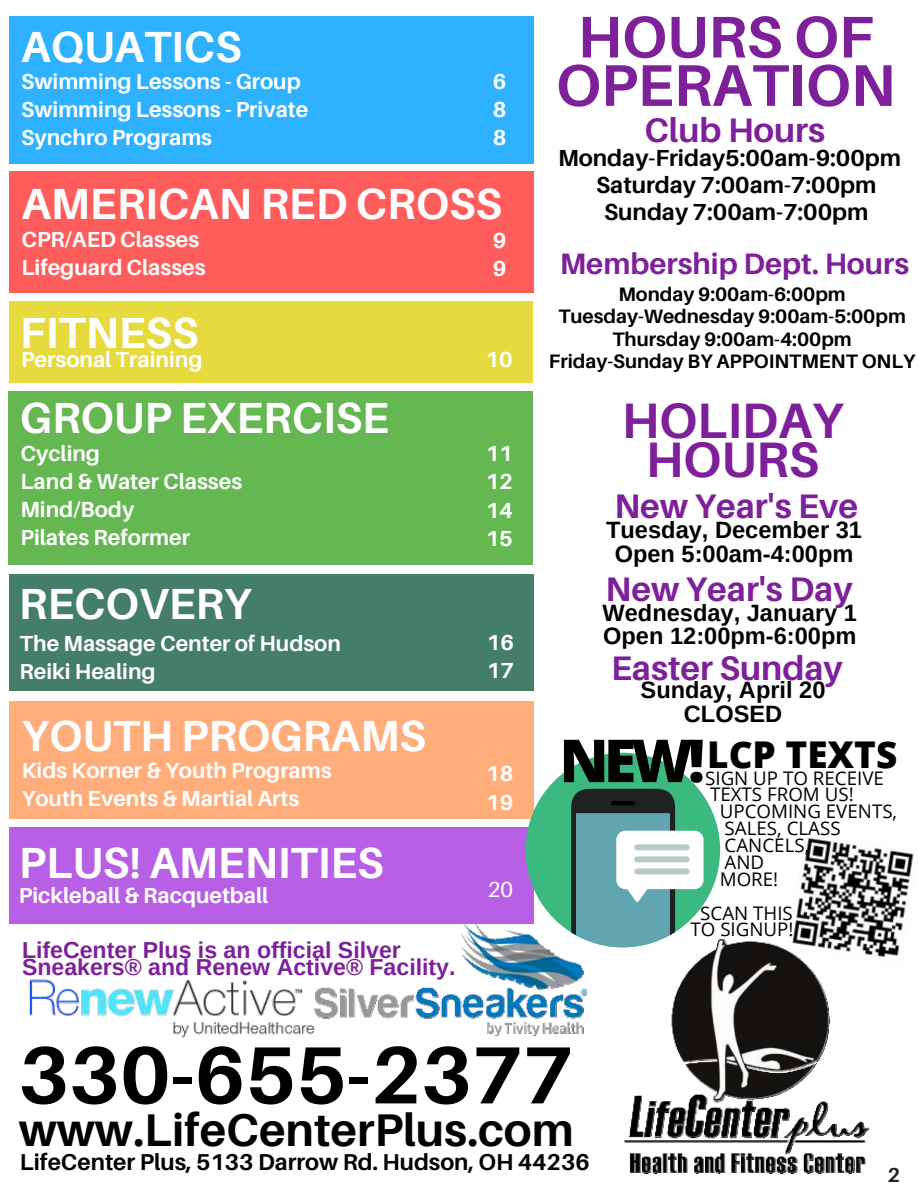
<style>
.page{position:relative;width:918px;height:1188px;background:#fff}
.page>*{position:absolute;margin:0;border:0;box-sizing:border-box;transform-origin:0 0}
.t1{font:700 81.15px "Aileron";color:#000}
.t2{font:800 59.25px "Open Sans";color:#000}
.t3{font:700 58.8px/48.3px "Aileron";color:#7d209a;text-align:center}
.t4{font:700 49.8px/39.3px "Aileron";color:#7d209a;text-align:center}
.t5{font:700 45.9px "Aileron";color:#000}
.t6{font:700 43.65px "Aileron";color:#fff}
.t7{font:800 36.9px "Open Sans";color:#000}
.t8{font:700 34.05px "Aileron";color:#7d209a}
.t9{font:700 29.55px "Aileron";color:#7d209a}
.t10{font:700 23.55px/23.7px "Arimo";color:#000;text-align:center}
.t11{font:700 23.25px/27px "Aileron";color:#000;text-align:center}
.t12{font:700 23.1px/17.4px "Arimo";color:#7d209a}
.t13{font:700 22.95px "Aileron";color:#000}
.t14{font:700 21.75px/28.2px "Aileron";color:#fff}
.t15{font:21.75px "Aileron";color:#fff}
.t16{font:700 20.25px "Aileron";color:#222}
.t17{font:700 19.5px/22.5px "Aileron";color:#000;text-align:center}
.t18{font:18.75px/16.8px "Open Sans";color:#000;text-align:center}
</style>
<div class="page">
<img style="left:335px;top:923px;width:252px;height:112px">
<img style="left:9px;top:923px;width:326px;height:115px">
<div style="left:9px;top:16px;width:524px;height:147px;background:#2eb2ff"></div>
<div style="left:9px;top:172px;width:524px;height:120px;background:#ff5c5c"></div>
<img style="left:795px;top:838px;width:119px;height:119px">
<div style="left:9px;top:392px;width:524px;height:173px;background:#65b752"></div>
<div style="left:10px;top:302px;width:523px;height:81px;background:#e6da3f"></div>
<div style="left:10px;top:702px;width:524px;height:117px;background:#ffad7b"></div>
<div style="left:10px;top:574px;width:524px;height:116px;background:#447d68"></div>
<div style="left:10px;top:828px;width:524px;height:95px;background:#b760e6"></div>
<div style="left:526px;top:753px;width:194px;height:194px;background:#3cb881;border-radius:50%"></div>
<div style="left:616px;top:831px;width:88px;height:58px;background:#fff;border-radius:9px"></div>
<svg style="left:571px;top:789px;width:104px;height:158px"></svg>
<div style="left:634px;top:844px;width:56px;height:6px;background:#b7cac4;border-radius:3px"></div>
<div style="left:634px;top:856px;width:56px;height:6px;background:#b7cac4;border-radius:3px"></div>
<div style="left:634px;top:868px;width:56px;height:6px;background:#b7cac4;border-radius:3px"></div>
<img style="left:618px;top:926px;width:260px;height:249px">
<h3 class="t6" style="left:21px;top:23px;width:222px">AQUATICS</h3>
<p class="t14" style="left:21px;top:68px;width:289px">Swimming Lessons - Group<br>Swimming Lessons - Private<br>Synchro Programs</p>
<p class="t14" style="left:493px;top:68px;width:15px;text-align:justify">6<br>8<br>8</p>
<h3 class="t6" style="left:21px;top:180px;width:482px">AMERICAN RED CROSS</h3>
<p class="t14" style="left:21px;top:226px;width:186px">CPR/AED Classes<br>Lifeguard Classes</p>
<p class="t14" style="left:493px;top:227px;width:15px">9<br>9</p>
<h3 class="t6" style="left:20px;top:308px;width:180px">FITNESS</h3>
<p class="t14" style="left:21px;top:346px;width:183px">Personal Training</p>
<p class="t14" style="left:486px;top:345px;width:29px">10</p>
<h3 class="t6" style="left:20px;top:394px;width:371px">GROUP EXERCISE</h3>
<p class="t14" style="left:20px;top:439px;width:223px">Cycling<br>Land &amp; Water Classes<br>Mind/Body<br>Pilates Reformer</p>
<p class="t14" style="left:486px;top:440px;width:29px;text-align:justify">11<br>12<br>14<br>15</p>
<p class="t14" style="left:489px;top:493px;width:29px">13<br>15</p>
<h3 class="t6" style="left:19px;top:580px;width:234px">RECOVERY</h3>
<p class="t14" style="left:20px;top:630px;width:323px">The Massage Center of Hudson<br>Reiki Healing</p>
<p class="t14" style="left:487px;top:629px;width:29px">16<br>17</p>
<h3 class="t6" style="left:22px;top:711px;width:406px">YOUTH PROGRAMS</h3>
<p class="t14" style="left:22px;top:757px;width:311px">Kids Korner &amp; Youth Programs<br>Youth Events &amp; Martial Arts</p>
<p class="t14" style="left:486px;top:760px;width:29px">18<br>19</p>
<p class="t14" style="left:487px;top:784px;width:29px">19</p>
<h3 class="t6" style="left:19px;top:839px;width:366px">PLUS! AMENITIES</h3>
<p class="t14" style="left:19px;top:882px;width:251px">Pickleball &amp; Racquetball</p>
<p class="t15" style="left:488px;top:878px;width:27px">20</p>
<p class="t14" style="left:491px;top:880px;width:29px">25</p>
<p class="t14" style="left:506px;top:880px;width:15px">4</p>
<p class="t12" style="left:22px;top:942px;width:435px">LifeCenter Plus is an official Silver<br>Sneakers® and Renew Active® Facility.</p>
<h3 class="t3" style="left:556px;top:13px;width:341px">HOURS OF<br>OPERATION</h3>
<h3 class="t8" style="left:645px;top:111px;width:182px">Club Hours</h3>
<p class="t11" style="left:558px;top:145px;width:345px">Monday-Friday5:00am-9:00pm<br>Saturday 7:00am-7:00pm<br>Sunday 7:00am-7:00pm</p>
<h3 class="t9" style="left:560px;top:247px;width:351px">Membership Dept. Hours</h3>
<p class="t17" style="left:549px;top:283px;width:368px">Monday 9:00am-6:00pm<br>Tuesday-Wednesday 9:00am-5:00pm<br>Thursday 9:00am-4:00pm<br>Friday-Sunday BY APPOINTMENT ONLY</p>
<h3 class="t4" style="left:622px;top:401px;width:223px">HOLIDAY<br>HOURS</h3>
<h3 class="t8" style="left:614px;top:487px;width:245px">New Year's Eve</h3>
<p class="t10" style="left:606px;top:518px;width:257px">Tuesday, December 31<br>Open 5:00am-4:00pm</p>
<h3 class="t8" style="left:606px;top:570px;width:249px">New Year's Day</h3>
<p class="t10" style="left:603px;top:601px;width:256px;text-align:left">Wednesday, January 1<br>Open 12:00pm-6:00pm</p>
<h3 class="t8" style="left:611px;top:649px;width:233px">Easter Sunday</h3>
<p class="t10" style="left:641px;top:678px;width:186px">Sunday, April 20<br>CLOSED</p>
<h2 class="t2" style="left:559px;top:716px;width:147px">NEW!</h2>
<h3 class="t7" style="left:707px;top:726px;width:192px">LCP TEXTS</h3>
<p class="t18" style="left:705px;top:769px;width:180px">SIGN UP TO RECEIVE</p>
<p class="t18" style="left:710px;top:786px;width:145px">TEXTS FROM US!</p>
<p class="t18" style="left:720px;top:803px;width:179px">UPCOMING EVENTS,</p>
<p class="t18" style="left:725px;top:819px;width:118px">SALES, CLASS</p>
<p class="t18" style="left:725px;top:836px;width:86px">CANCELS,</p>
<p class="t18" style="left:725px;top:853px;width:41px">AND</p>
<p class="t18" style="left:720px;top:870px;width:60px">MORE!</p>
<p class="t18" style="left:691px;top:904px;width:105px">SCAN THIS<br>TO SIGNUP!</p>
<h1 class="t1" style="left:19px;top:1030px;width:556px">330-655-2377</h1>
<h3 class="t5" style="left:19px;top:1104px;width:557px">www.LifeCenterPlus.com</h3>
<p class="t13" style="left:20px;top:1149px;width:571px">LifeCenter Plus, 5133 Darrow Rd. Hudson, OH 44236</p>
<p class="t16" style="left:888px;top:1163px;width:14px">2</p>
</div>
